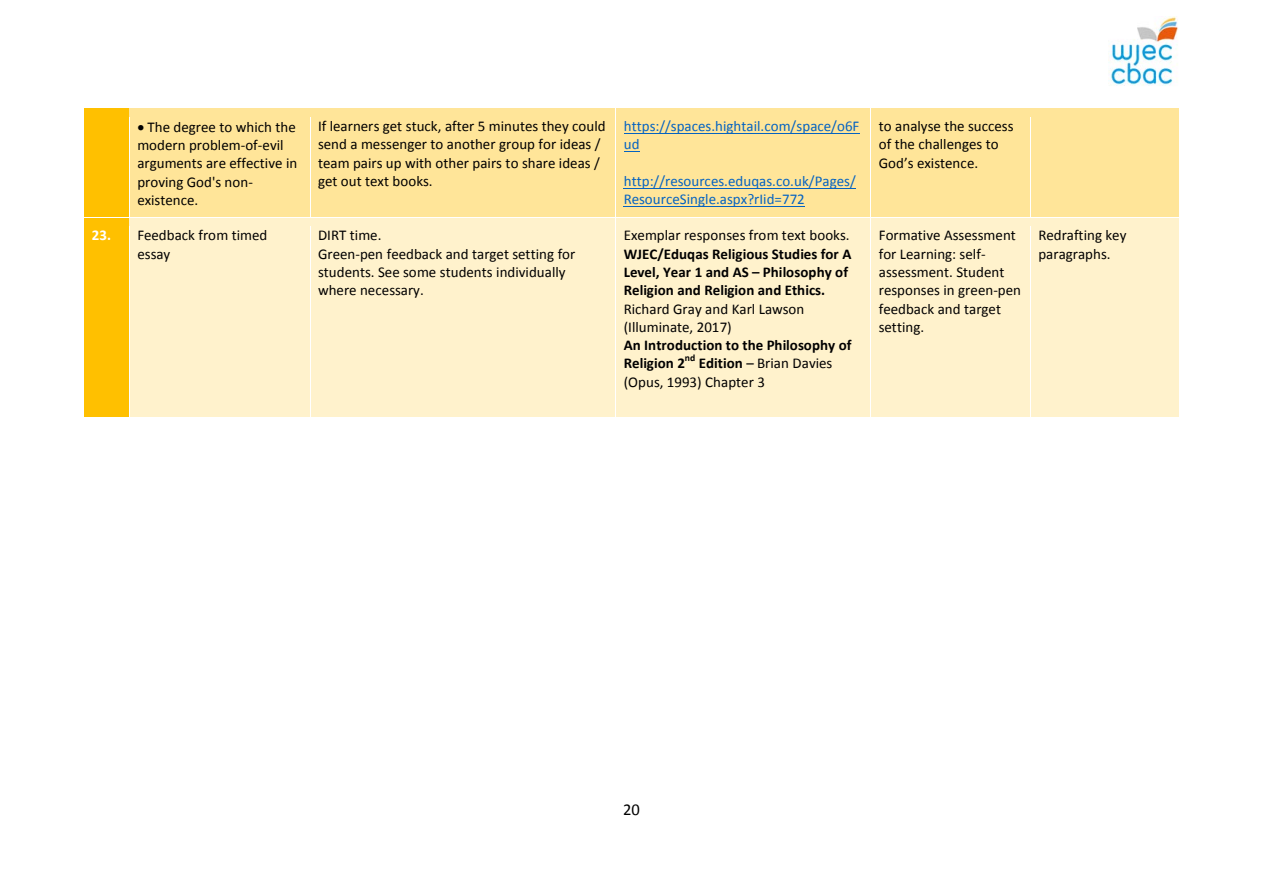
<style>
.page{position:relative;width:1263px;height:893px;background:#fff}
.page>*{position:absolute;margin:0;border:0;box-sizing:border-box;transform-origin:0 0}
.t1{font:16.5px "Calibri";color:#000}
.t2{font:15px/18.3px "Calibri";color:#000}
.t3{font:700 15px/18.3px "Calibri";letter-spacing:.005em;color:#000}
.t4{font:15px/18.3px "Calibri";color:#0563c1}
.t5{font:700 15px "Calibri";color:#fff}
.t6{font:700 9.75px "Calibri";color:#000}
.s1{font-weight:400}
.s2{font-weight:700}
</style>
<div class="page">
<img style="left:1108px;top:17px;width:70px;height:69px">
<div style="left:84px;top:109px;width:45px;height:108px;background:#ffc000"></div>
<div style="left:130px;top:109px;width:180px;height:108px;background:#ffe599"></div>
<div style="left:310px;top:109px;width:305px;height:108px;background:#ffe599"></div>
<div style="left:616px;top:109px;width:254px;height:108px;background:#ffe599"></div>
<hr style="left:624px;top:133px;width:236px;height:1px;background:#0563c1">
<svg style="left:624px;top:151px;width:16px;height:1px"></svg>
<hr style="left:624px;top:188px;width:232px;height:1px;background:#0563c1">
<hr style="left:624px;top:206px;width:181px;height:1px;background:#0563c1">
<div style="left:871px;top:109px;width:159px;height:108px;background:#ffe599"></div>
<div style="left:1030px;top:109px;width:148px;height:108px;background:#ffe599"></div>
<div style="left:1030px;top:109px;width:149px;height:8px;background:#ffe599"></div>
<hr style="left:84px;top:117px;width:1px;height:100px;background:#fff">
<hr style="left:310px;top:117px;width:1px;height:100px;background:#fff">
<div style="left:1030px;top:209px;width:149px;height:8px;background:#ffe599"></div>
<hr style="left:1030px;top:117px;width:1px;height:100px;background:#fff">
<div style="left:84px;top:218px;width:45px;height:199px;background:#ffc000"></div>
<div style="left:130px;top:218px;width:180px;height:199px;background:#fff2cc"></div>
<div style="left:310px;top:218px;width:305px;height:199px;background:#fff2cc"></div>
<div style="left:616px;top:218px;width:254px;height:199px;background:#fff2cc"></div>
<div style="left:871px;top:218px;width:159px;height:199px;background:#fff2cc"></div>
<div style="left:1030px;top:218px;width:148px;height:199px;background:#fff2cc"></div>
<div style="left:1030px;top:218px;width:149px;height:8px;background:#fff2cc"></div>
<hr style="left:84px;top:226px;width:1px;height:191px;background:#fff">
<hr style="left:310px;top:226px;width:1px;height:191px;background:#fff">
<div style="left:1030px;top:409px;width:149px;height:8px;background:#fff2cc"></div>
<hr style="left:1030px;top:226px;width:1px;height:191px;background:#fff">
<p class="t2" style="left:137px;top:118px;width:161px">• The degree to which the modern problem-of-evil arguments are effective in proving God's non&shy;existence.</p>
<p class="t2" style="left:318px;top:117px;width:289px">If learners get stuck, after 5 minutes they could send a messenger to another group for ideas / team pairs up with other pairs to share ideas / get out text books.</p>
<p class="t4" style="left:624px;top:117px;width:237px">https://spaces.hightail.com/space/o6F ud</p>
<p class="t4" style="left:624px;top:172px;width:234px">http://resources.eduqas.co.uk/Pages/<br>ResourceSingle.aspx?rIid=772</p>
<p class="t5" style="left:92px;top:226px;width:21px">23.</p>
<p class="t2" style="left:137px;top:226px;width:132px">Feedback from timed essay</p>
<p class="t2" style="left:318px;top:226px;width:65px">DIRT time.</p>
<p class="t2" style="left:318px;top:245px;width:259px">Green-pen feedback and target setting for students. See some students individually where necessary.</p>
<p class="t2" style="left:624px;top:226px;width:227px">Exemplar responses from text books.</p>
<p class="t3" style="left:624px;top:245px;width:229px">WJEC/Eduqas Religious Studies for A<br>Level, Year 1 and AS – Philosophy of<br>Religion and Religion and Ethics.<br><span class="s1">Richard Gray and Karl Lawson (Illuminate, 2017)</span></p>
<p class="t3" style="left:624px;top:336px;width:229px">An Introduction to the Philosophy of<br>Religion 2</p>
<p class="t6" style="left:685px;top:351px;width:12px">nd</p>
<p class="t2" style="left:624px;top:354px;width:210px;text-indent:75px"><span class="s2">Edition</span> – Brian Davies (Opus, 1993) Chapter 3</p>
<p class="t2" style="left:879px;top:117px;width:136px">to analyse the success of the challenges to<br>God’s existence.</p>
<p class="t2" style="left:879px;top:226px;width:144px">Formative Assessment for Learning: self&shy;assessment. Student responses in green-pen feedback and target setting.</p>
<p class="t2" style="left:1038px;top:226px;width:90px">Redrafting key paragraphs.</p>
<p class="t1" style="left:623px;top:799px;width:18px">20</p>
</div>
